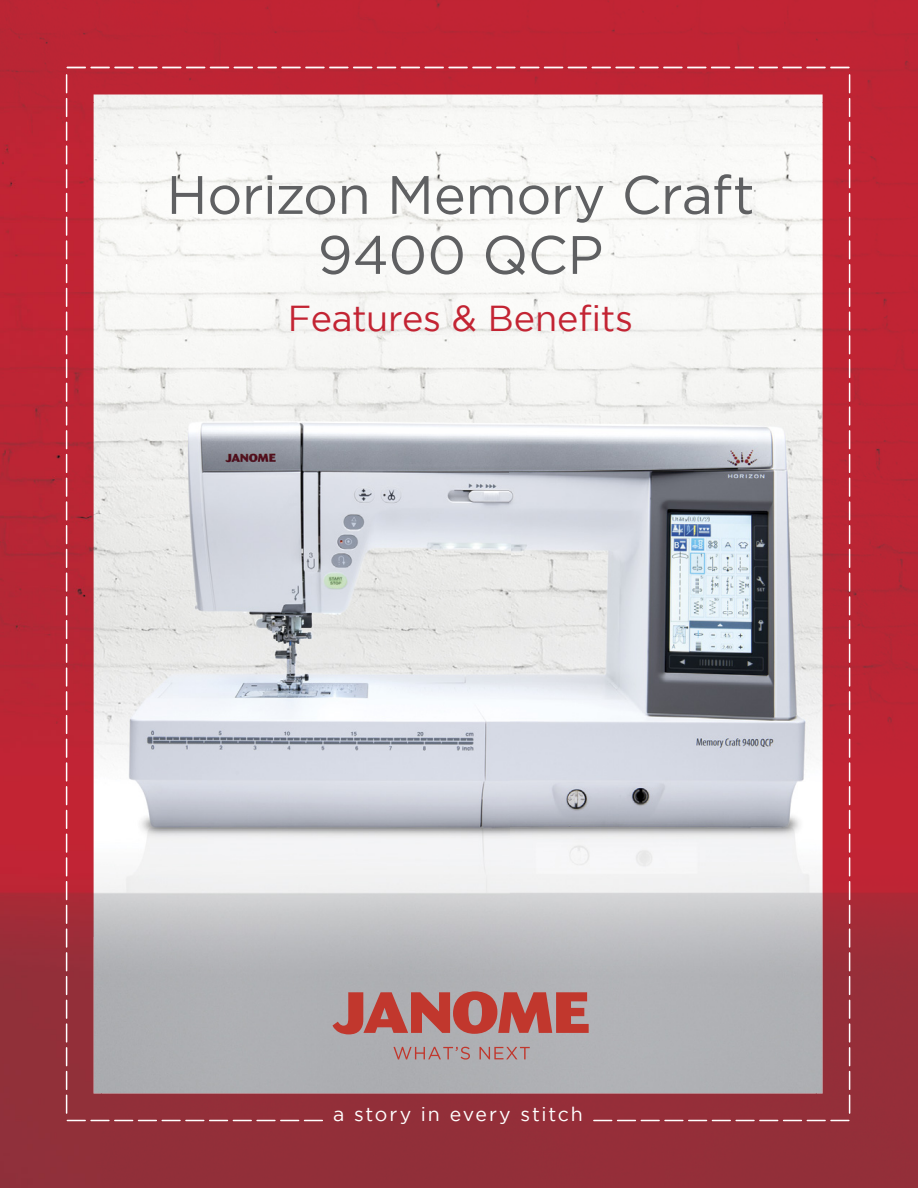
<style>
.page{position:relative;width:918px;height:1188px;background:#fff}
.page>*{position:absolute;margin:0;border:0;box-sizing:border-box;transform-origin:0 0}
.t1{font:54px/60px "Gotham";letter-spacing:-.005em;color:#5f6062;text-align:center}
.t2{font:36px "Gotham";letter-spacing:-.005em;color:#c32433}
.t3{font:19.5px "Gotham";letter-spacing:.095em;color:#fff}
</style>
<div class="page">
<img style="left:102px;top:103px;width:714px;height:991px">
<svg style="left:393px;top:1047px;width:77px;height:13px"></svg>
<svg style="left:480px;top:1047px;width:50px;height:12px"></svg>
<svg style="left:333px;top:991px;width:256px;height:43px;background:#b96561"></svg>
<img style="left:0;top:0;width:918px;height:103px">
<img style="left:0;top:102px;width:102px;height:1086px">
<img style="left:816px;top:102px;width:102px;height:1086px">
<div style="left:101px;top:1094px;width:716px;height:94px;background:#932f39"></div>
<svg style="left:594px;top:1120px;width:255px;height:1px"></svg>
<svg style="left:66px;top:75px;width:1px;height:1038px"></svg>
<svg style="left:849px;top:75px;width:1px;height:1038px"></svg>
<svg style="left:67px;top:1120px;width:255px;height:1px"></svg>
<svg style="left:67px;top:67px;width:783px;height:1px"></svg>
<p class="t1" style="left:167px;top:164px;width:590px">Horizon Memory Craft<br>9400 QCP</p>
<p class="t2" style="left:288px;top:298px;width:347px">Features &amp; Benefits</p>
<p class="t3" style="left:333px;top:1104px;width:251px">a story in every stitch</p>
</div>
